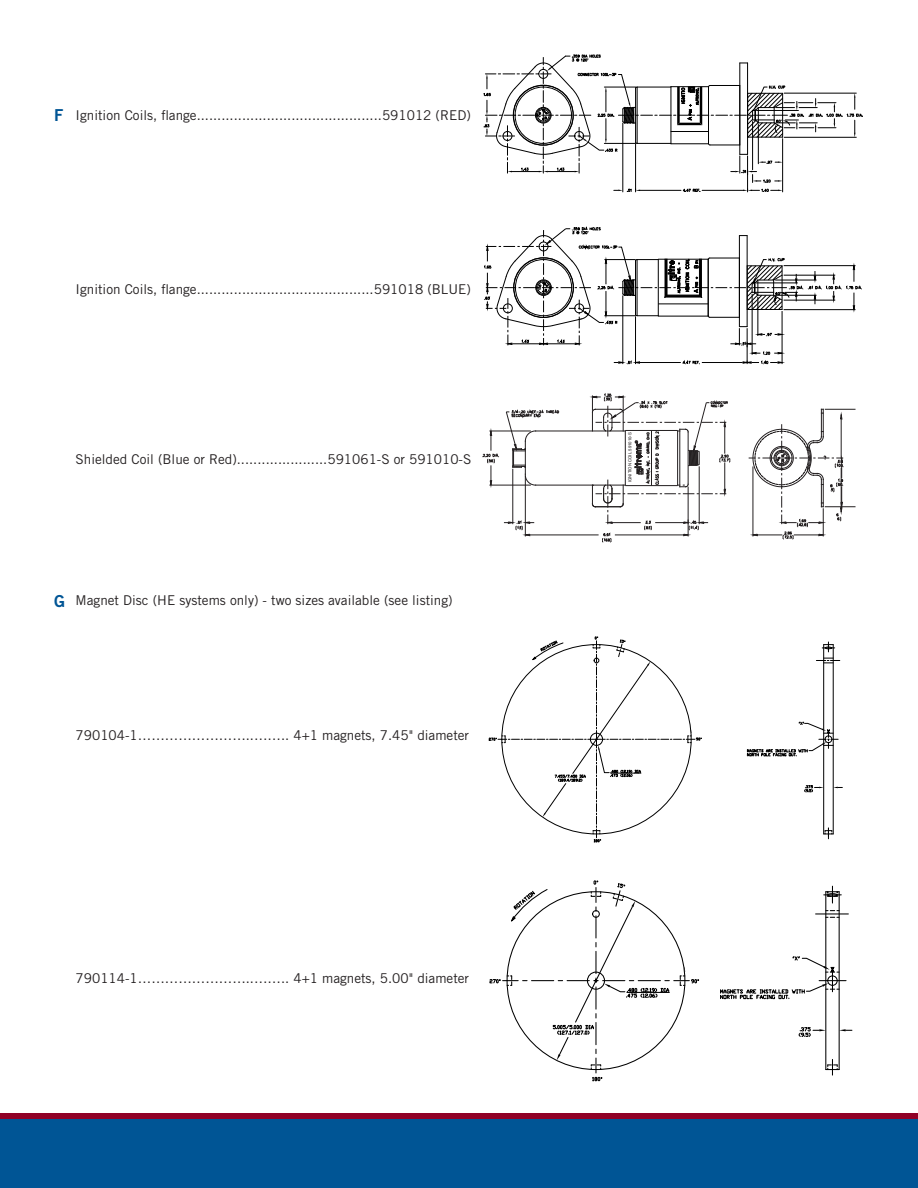
<style>
.page{position:relative;width:918px;height:1188px;background:#fff}
.page>*{position:absolute;margin:0;border:0;box-sizing:border-box;transform-origin:0 0}
.t1{font:16.5px "Trade Gothic Bold Two";color:#005595}
.t2{font:13.5px "Trade Gothic";color:#231f20}
.t3{font:4.2px "Helvetica";color:#231f20}
</style>
<div class="page">
<div style="left:0;top:1117px;width:918px;height:71px;background:#005595"></div>
<div style="left:0;top:1113px;width:918px;height:6px;background:#900126"></div>
<svg style="left:484px;top:226px;width:378px;height:138px"></svg>
<svg style="left:488px;top:636px;width:214px;height:207px"></svg>
<svg style="left:816px;top:658px;width:24px;height:5px"></svg>
<svg style="left:804px;top:785px;width:19px;height:8px"></svg>
<svg style="left:824px;top:828px;width:9px;height:11px"></svg>
<svg style="left:822px;top:642px;width:13px;height:10px"></svg>
<hr style="left:823px;top:645px;width:1px;height:189px;background:#000">
<hr style="left:833px;top:645px;width:1px;height:189px;background:#000">
<svg style="left:747px;top:721px;width:91px;height:37px"></svg>
<hr style="left:839px;top:892px;width:1px;height:178px;background:#000">
<hr style="left:825px;top:892px;width:1px;height:178px;background:#000">
<svg style="left:826px;top:910px;width:13px;height:1px"></svg>
<svg style="left:826px;top:917px;width:13px;height:1px"></svg>
<hr style="left:816px;top:913px;width:32px;height:1px;background:#000">
<svg style="left:826px;top:1059px;width:13px;height:16px"></svg>
<svg style="left:824px;top:886px;width:17px;height:17px"></svg>
<svg style="left:489px;top:880px;width:211px;height:202px"></svg>
<svg style="left:839px;top:1029px;width:13px;height:2px"></svg>
<svg style="left:798px;top:1027px;width:28px;height:11px"></svg>
<svg style="left:720px;top:955px;width:126px;height:47px"></svg>
<svg style="left:483px;top:54px;width:380px;height:138px"></svg>
<hr style="left:489px;top:485px;width:42px;height:1px;background:#231f20">
<hr style="left:489px;top:431px;width:42px;height:1px;background:#231f20">
<svg style="left:482px;top:429px;width:17px;height:59px"></svg>
<hr style="left:513px;top:469px;width:1px;height:55px;background:#231f20">
<svg style="left:504px;top:520px;width:30px;height:16px"></svg>
<hr style="left:525px;top:476px;width:1px;height:60px;background:#231f20">
<hr style="left:530px;top:535px;width:69px;height:1px;background:#231f20">
<hr style="left:825px;top:506px;width:31px;height:1px;background:#231f20">
<hr style="left:825px;top:409px;width:31px;height:1px;background:#231f20">
<svg style="left:525px;top:474px;width:11px;height:11px"></svg>
<hr style="left:525px;top:441px;width:1px;height:33px;background:#231f20">
<hr style="left:536px;top:431px;width:89px;height:1px;background:#231f20">
<hr style="left:536px;top:485px;width:89px;height:1px;background:#231f20">
<svg style="left:506px;top:409px;width:53px;height:59px"></svg>
<svg style="left:749px;top:409px;width:95px;height:131px"></svg>
<svg style="left:590px;top:393px;width:141px;height:150px"></svg>
<p class="t1" style="left:54px;top:105px;width:11px">F</p>
<p class="t2" style="left:76px;top:107px;width:397px">Ignition Coils, flange.............................................591012 (RED)</p>
<p class="t2" style="left:76px;top:281px;width:397px">Ignition Coils, flange...........................................591018 (BLUE)</p>
<p class="t2" style="left:76px;top:451px;width:397px">Shielded Coil (Blue or Red)......................591061-S or 591010-S</p>
<p class="t1" style="left:54px;top:591px;width:13px">G</p>
<p class="t2" style="left:76px;top:592px;width:379px">Magnet Disc (HE systems only) - two sizes available (see listing)</p>
<p class="t2" style="left:76px;top:727px;width:395px">790104-1……………………..…….. 4+1 magnets, 7.45" diameter</p>
<p class="t2" style="left:76px;top:970px;width:395px">790114-1……………………..…….. 4+1 magnets, 5.00" diameter</p>
<p class="t3" style="left:628px;top:482px;width:51px;rotate:-90deg">IGNITION COIL 591010-S</p>
</div>
